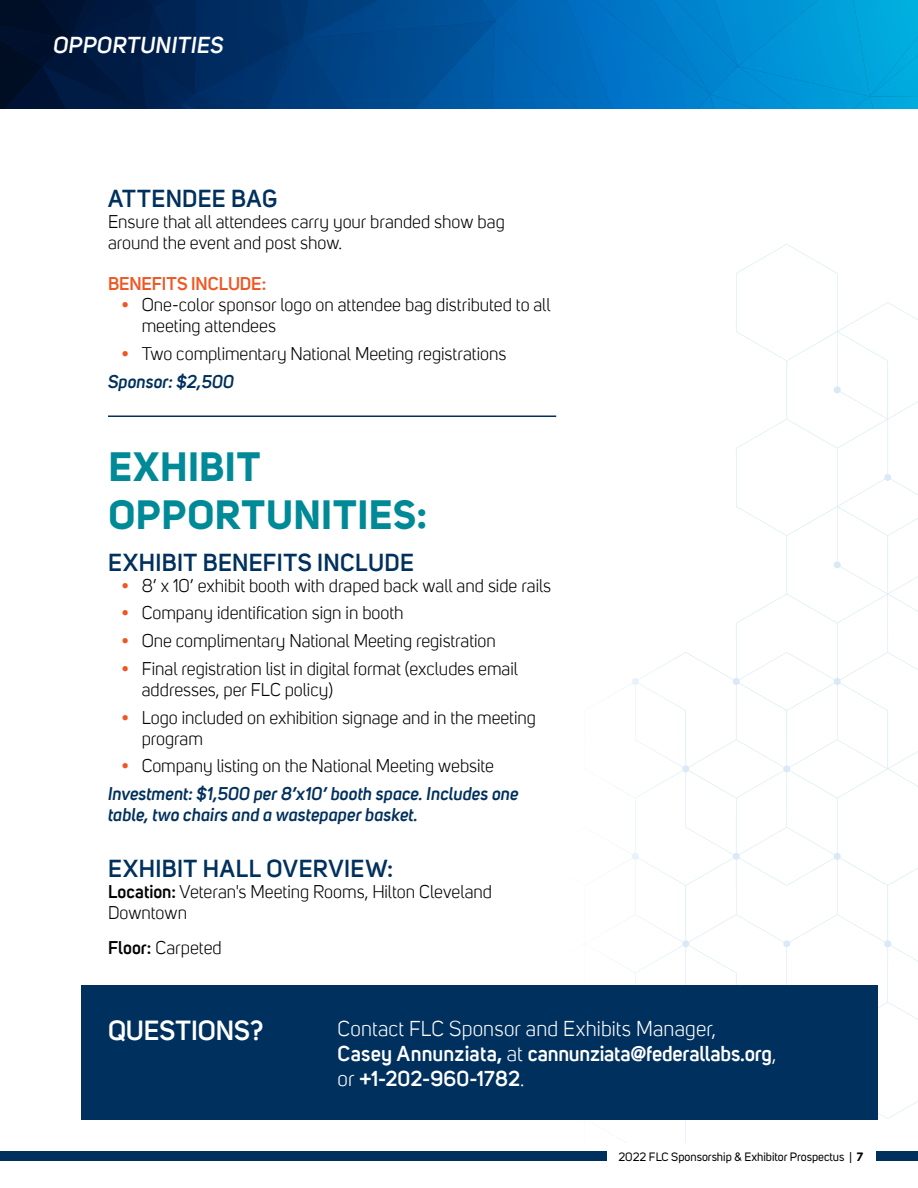
<style>
.page{position:relative;width:918px;height:1188px;background:#fff}
.page>*{position:absolute;margin:0;border:0;box-sizing:border-box;transform-origin:0 0}
.AGENDA_-_Day_Header{font:700 40.5px/48px "Uni Sans";letter-spacing:.015em;color:#008996}
.BODY_HEADERS{font:600 27px "Uni Sans";letter-spacing:-.005em;color:#fff}
.Opportunity_Headers{font:600 24px "Uni Sans";letter-spacing:.015em;color:#00305d}
.GLOBAL_-_Slug__Left{font:italic 600 22.5px "Uni Sans";letter-spacing:.02em;color:#fff}
.BODY_HEADERS-2{font:600 21px/25.2px "Uni Sans";letter-spacing:.005em;color:#fff}
.BODY_HEADERS-3{font:21px "Uni Sans";letter-spacing:.005em;color:#fff}
.Basic_Body_Text{font:18px/21px "Uni Sans";color:#000}
.Sponsor{font:italic 600 18px/21px "Uni Sans";letter-spacing:-.005em;color:#00305d}
.Benefits{font:600 18px "Uni Sans";letter-spacing:-.005em;color:#f05522}
.t1{font:12px "Uni Sans";color:#000}
.s1{color:#f05522}
.s2{font-weight:600}
.s3{font-weight:400}
.s4{font-weight:700}
</style>
<div class="page">
<svg style="left:540px;top:244px;width:378px;height:899px"></svg>
<div style="left:0;top:1151px;width:608px;height:10px;background:#00305d"></div>
<div style="left:876px;top:1151px;width:42px;height:9px;background:#00305d"></div>
<svg style="left:0;top:0;width:918px;height:109px;background:#005795"></svg>
<div style="left:81px;top:986px;width:797px;height:134px;background:#00315e"></div>
<hr style="left:108px;top:416px;width:448px;height:1px;background:#00315e">
<p class="GLOBAL_-_Slug__Left" style="left:53px;top:32px;width:172px">OPPORTUNITIES</p>
<p class="Opportunity_Headers" style="left:108px;top:185px;width:171px">ATTENDEE BAG</p>
<p class="Basic_Body_Text" style="left:108px;top:212px;width:398px">Ensure that all attendees carry your branded show bag around the event and post show.</p>
<p class="Benefits" style="left:108px;top:273px;width:160px">BENEFITS INCLUDE:</p>
<p class="Basic_Body_Text" style="left:142px;top:295px;width:410px;text-indent:-20px"><span class="s1">•</span> One-color sponsor logo on attendee bag distributed to all meeting attendees</p>
<p class="Basic_Body_Text" style="left:122px;top:344px;width:386px"><span class="s1">•</span> Two complimentary National Meeting registrations</p>
<p class="Sponsor" style="left:108px;top:371px;width:128px">Sponsor: $2,500</p>
<p class="AGENDA_-_Day_Header" style="left:108px;top:442px;width:320px">EXHIBIT<br>OPPORTUNITIES:</p>
<p class="Opportunity_Headers" style="left:108px;top:548px;width:307px">EXHIBIT BENEFITS INCLUDE</p>
<p class="Basic_Body_Text" style="left:122px;top:575px;width:431px"><span class="s1">•</span> 8’ x 10’ exhibit booth with draped back wall and side rails</p>
<p class="Basic_Body_Text" style="left:122px;top:603px;width:284px"><span class="s1">•</span> Company identification sign in booth</p>
<p class="Basic_Body_Text" style="left:122px;top:631px;width:376px"><span class="s1">•</span> One complimentary National Meeting registration</p>
<p class="Basic_Body_Text" style="left:142px;top:658px;width:378px;text-indent:-20px"><span class="s1">•</span> Final registration list in digital format (excludes email addresses, per FLC policy)</p>
<p class="Basic_Body_Text" style="left:142px;top:707px;width:396px;text-indent:-20px"><span class="s1">•</span> Logo included on exhibition signage and in the meeting program</p>
<p class="Basic_Body_Text" style="left:122px;top:756px;width:374px"><span class="s1">•</span> Company listing on the National Meeting website</p>
<p class="Sponsor" style="left:108px;top:783px;width:412px">Investment: $1,500 per 8’x10’ booth space. Includes one table, two chairs and a wastepaper basket.</p>
<p class="Opportunity_Headers" style="left:108px;top:854px;width:287px">EXHIBIT HALL OVERVIEW:</p>
<p class="Basic_Body_Text" style="left:108px;top:881px;width:386px"><span class="s2">Location:</span> Veteran's Meeting Rooms, Hilton Cleveland<br>Downtown</p>
<p class="Basic_Body_Text" style="left:108px;top:937px;width:115px"><span class="s2">Floor:</span> Carpeted</p>
<p class="BODY_HEADERS" style="left:108px;top:1015px;width:157px">QUESTIONS?</p>
<p class="BODY_HEADERS-3" style="left:338px;top:1016px;width:380px">Contact FLC Sponsor and Exhibits Manager,</p>
<p class="BODY_HEADERS-2" style="left:338px;top:1041px;width:440px">Casey Annunziata, <span class="s3">at</span> cannunziata@federallabs.org<span class="s3">, or</span> +1-202-960-1782<span class="s3">.</span></p>
<p class="t1" style="left:618px;top:1150px;width:246px">2022 FLC Sponsorship &amp; Exhibitor Prospectus | <span class="s4">7</span></p>
</div>
